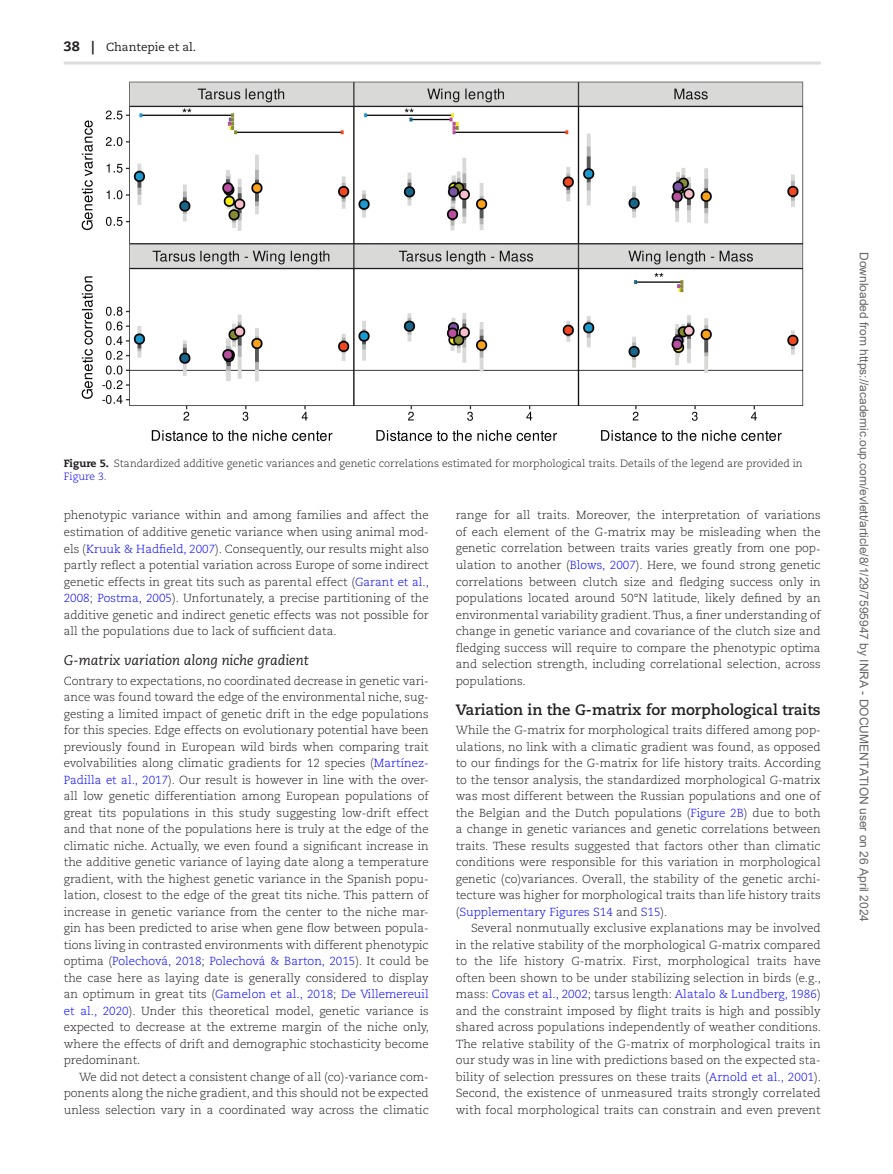
<style>
.page{position:relative;width:893px;height:1174px;background:#fff}
.page>*{position:absolute;margin:0;border:0;box-sizing:border-box;transform-origin:0 0}
.t1{font:700 15px "Caecilia LT Std";color:#231f20}
.t2{font:italic 13.8px "Caecilia LT Std";color:#231f20}
.t3{font:12px "Arial";color:#666}
.t4{font:300 11.7px/16.5px "Caecilia LT Std";color:#231f20;text-align:justify}
.t5{font:11.7px "Caecilia LT Std";color:#231f20}
.t6{font:300 10.5px/13.5px "Caecilia LT Std";color:#231f20}
.s1{font-weight:800;font-size:13.5px}
.s2{font-weight:800}
.s3{color:#00f}
</style>
<div class="page">
<hr style="left:64px;top:62px;width:757px;height:3px;background:#dcdddf">
<img style="left:81px;top:81px;width:723px;height:361px">
<p class="t5" style="left:64px;top:40px;width:134px"><span class="s1">38 |</span> Chantepie et al.</p>
<p class="t6" style="left:64px;top:457px;width:740px"><span class="s2">Figure 5.</span> Standardized additive genetic variances and genetic correlations estimated for morphological traits. Details of the legend are provided in<br><span class="s3">Figure 3</span>.</p>
<p class="t4" style="left:64px;top:507px;width:367px">phenotypic variance within and among families and affect the estimation of additive genetic variance when using animal mod&shy;els (<span class="s3">Kruuk &amp; Hadfield, 2007</span>). Consequently, our results might also partly reflect a potential variation across Europe of some indirect genetic effects in great tits such as parental effect (<span class="s3">Garant et al., 2008</span>; <span class="s3">Postma, 2005</span>). Unfortunately, a precise partitioning of the additive genetic and indirect genetic effects was not possible for all the populations due to lack of sufficient data.</p>
<p class="t2" style="left:64px;top:652px;width:246px">G-matrix variation along niche gradient</p>
<p class="t4" style="left:64px;top:672px;width:367px">Contrary to expectations, no coordinated decrease in genetic vari&shy;ance was found toward the edge of the environmental niche, sug&shy;gesting a limited impact of genetic drift in the edge populations for this species. Edge effects on evolutionary potential have been previously found in European wild birds when comparing trait evolvabilities along climatic gradients for 12 species (<span class="s3">Martínez-Padilla et al., 2017</span>). Our result is however in line with the over&shy;all low genetic differentiation among European populations of great tits populations in this study suggesting low-drift effect and that none of the populations here is truly at the edge of the climatic niche. Actually, we even found a significant increase in the additive genetic variance of laying date along a temperature gradient, with the highest genetic variance in the Spanish popu&shy;lation, closest to the edge of the great tits niche. This pattern of increase in genetic variance from the center to the niche mar&shy;gin has been predicted to arise when gene flow between popula&shy;tions living in contrasted environments with different phenotypic optima (<span class="s3">Polechová, 2018</span>; <span class="s3">Polechová &amp; Barton, 2015</span>). It could be the case here as laying date is generally considered to display an optimum in great tits (<span class="s3">Gamelon et al., 2018</span>; <span class="s3">De Villemereuil et al., 2020</span>). Under this theoretical model, genetic variance is expected to decrease at the extreme margin of the niche only, where the effects of drift and demographic stochasticity become predominant.</p>
<p class="t4" style="left:64px;top:1068px;width:366px;text-indent:15px">We did not detect a consistent change of all (co)-variance com&shy;ponents along the niche gradient, and this should not be expected unless selection vary in a coordinated way across the climatic</p>
<p class="t4" style="left:456px;top:507px;width:366px">range for all traits. Moreover, the interpretation of variations of each element of the G-matrix may be misleading when the genetic correlation between traits varies greatly from one pop&shy;ulation to another (<span class="s3">Blows, 2007</span>). Here, we found strong genetic correlations between clutch size and fledging success only in populations located around 50°N latitude, likely defined by an environmental variability gradient. Thus, a finer understanding of change in genetic variance and covariance of the clutch size and fledging success will require to compare the phenotypic optima and selection strength, including correlational selection, across populations.</p>
<p class="t1" style="left:456px;top:700px;width:366px">Variation in the G-matrix for morphological traits</p>
<p class="t4" style="left:456px;top:722px;width:366px">While the G-matrix for morphological traits differed among pop&shy;ulations, no link with a climatic gradient was found, as opposed to our findings for the G-matrix for life history traits. According to the tensor analysis, the standardized morphological G-matrix was most different between the Russian populations and one of the Belgian and the Dutch populations (<span class="s3">Figure 2B</span>) due to both a change in genetic variances and genetic correlations between traits. These results suggested that factors other than climatic conditions were responsible for this variation in morphological genetic (co)variances. Overall, the stability of the genetic archi&shy;tecture was higher for morphological traits than life history traits (<span class="s3">Supplementary Figures S14</span> and <span class="s3">S15</span>).</p>
<p class="t4" style="left:456px;top:920px;width:367px;text-indent:15px">Several nonmutually exclusive explanations may be involved in the relative stability of the morphological G-matrix compared to the life history G-matrix. First, morphological traits have often been shown to be under stabilizing selection in birds (e.g., mass: <span class="s3">Covas et al., 2002</span>; tarsus length: <span class="s3">Alatalo &amp; Lundberg, 1986</span>) and the constraint imposed by flight traits is high and possibly shared across populations independently of weather conditions.<br>The relative stability of the G-matrix of morphological traits in our study was in line with predictions based on the expected sta&shy;bility of selection pressures on these traits (<span class="s3">Arnold et al., 2001</span>).<br>Second, the existence of unmeasured traits strongly correlated with focal morphological traits can constrain and even prevent</p>
<p class="t3" style="left:868px;top:252px;width:671px;rotate:90deg">Downloaded from https://academic.oup.com/evlett/article/8/1/29/7595947 by INRA - DOCUMENTATION user on 26 April 2024</p>
</div>
